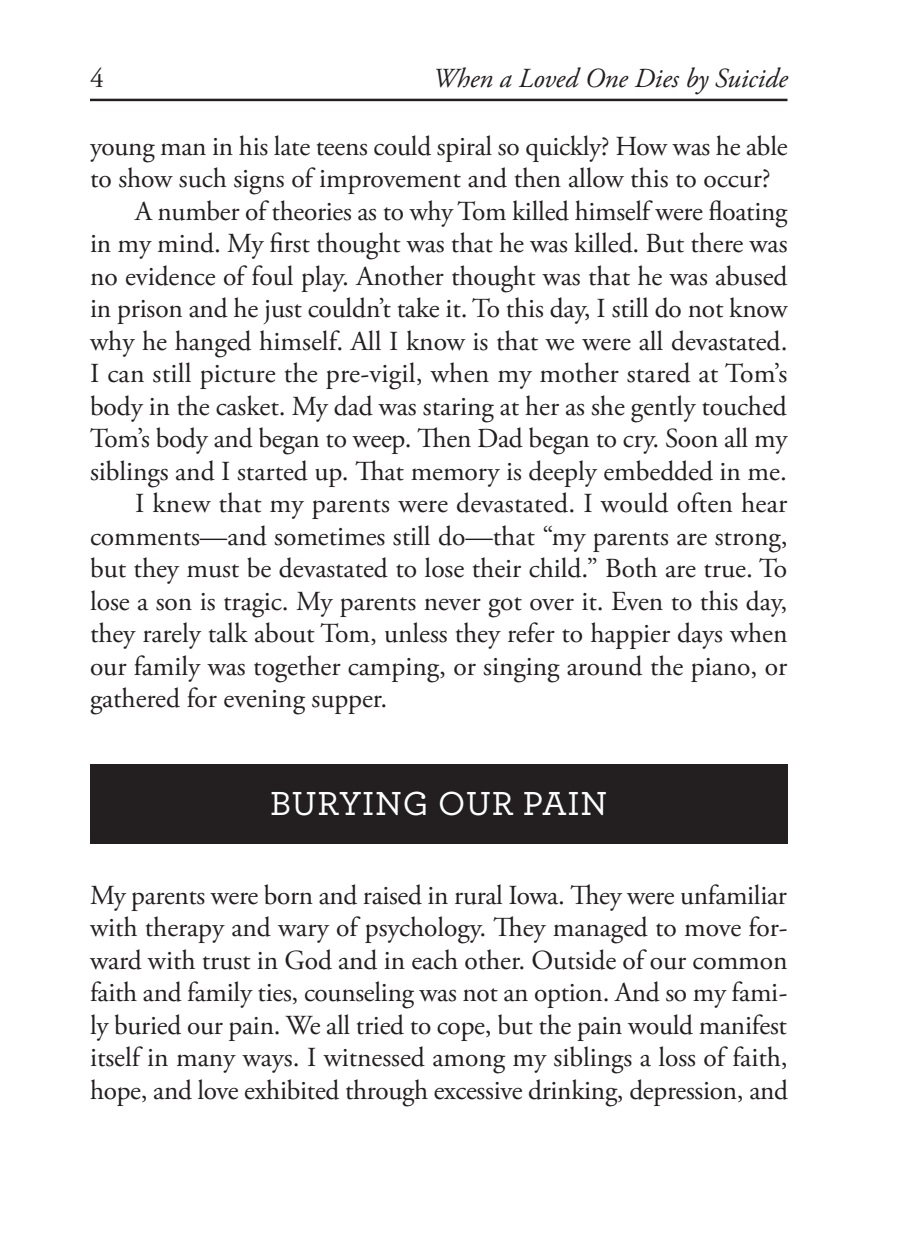
<style>
.page{position:relative;width:900px;height:1260px;background:#fff}
.page>*{position:absolute;margin:0;border:0;box-sizing:border-box;transform-origin:0 0}
.t1{font:500 35px "Archer";letter-spacing:.025em;color:#fff}
.t2{font:27.5px/32.5px "Adobe Garamond Pro";letter-spacing:-.005em;color:#231f20;text-align:justify}
.t3{font:italic 27.5px "Adobe Garamond Pro";letter-spacing:-.005em;color:#231f20}
</style>
<div class="page">
<hr style="left:90px;top:99px;width:698px;height:2px;background:#231f20">
<div style="left:90px;top:764px;width:698px;height:80px;background:#231f20"></div>
<p class="t2" style="left:90px;top:63px;width:15px">4</p>
<p class="t3" style="left:433px;top:62px;width:356px">When a Loved One Dies by Suicide</p>
<p class="t2" style="left:90px;top:131px;width:699px">young man in his late teens could spiral so quickly? How was he able</p>
<p class="t2" style="left:90px;top:163px;width:682px">to show such signs of improvement and then allow this to occur?</p>
<p class="t2" style="left:135px;top:196px;width:654px">A number of theories as to why Tom killed himself were floating</p>
<p class="t2" style="left:90px;top:228px;width:699px">in my mind. My first thought was that he was killed. But there was</p>
<p class="t2" style="left:90px;top:261px;width:699px">no evidence of foul play. Another thought was that he was abused</p>
<p class="t2" style="left:90px;top:293px;width:699px">in prison and he just couldn’t take it. To this day, I still do not know</p>
<p class="t2" style="left:90px;top:326px;width:699px">why he hanged himself. All I know is that we were all devastated.</p>
<p class="t2" style="left:90px;top:358px;width:699px">I can still picture the pre-vigil, when my mother stared at Tom’s</p>
<p class="t2" style="left:90px;top:391px;width:698px">body in the casket. My dad was staring at her as she gently touched</p>
<p class="t2" style="left:90px;top:423px;width:699px">Tom’s body and began to weep. Then Dad began to cry. Soon all my</p>
<p class="t2" style="left:90px;top:456px;width:698px">siblings and I started up. That memory is deeply embedded in me.</p>
<p class="t2" style="left:135px;top:488px;width:654px">I knew that my parents were devastated. I would often hear</p>
<p class="t2" style="left:90px;top:521px;width:699px">comments—and sometimes still do—that “my parents are strong,</p>
<p class="t2" style="left:90px;top:553px;width:699px">but they must be devastated to lose their child.” Both are true. To</p>
<p class="t2" style="left:90px;top:586px;width:699px">lose a son is tragic. My parents never got over it. Even to this day,</p>
<p class="t2" style="left:90px;top:618px;width:699px">they rarely talk about Tom, unless they refer to happier days when</p>
<p class="t2" style="left:90px;top:651px;width:699px">our family was together camping, or singing around the piano, or</p>
<p class="t2" style="left:90px;top:683px;width:299px">gathered for evening supper.</p>
<p class="t1" style="left:270px;top:778px;width:339px">BURYING OUR PAIN</p>
<p class="t2" style="left:90px;top:880px;width:700px">My parents were born and raised in rural Iowa. They were unfamiliar with therapy and wary of psychology. They managed to move for&shy;ward with trust in God and in each other. Outside of our common faith and family ties, counseling was not an option. And so my fami&shy;ly buried our pain. We all tried to cope, but the pain would manifest itself in many ways. I witnessed among my siblings a loss of faith, hope, and love exhibited through excessive drinking, depression, and</p>
</div>
